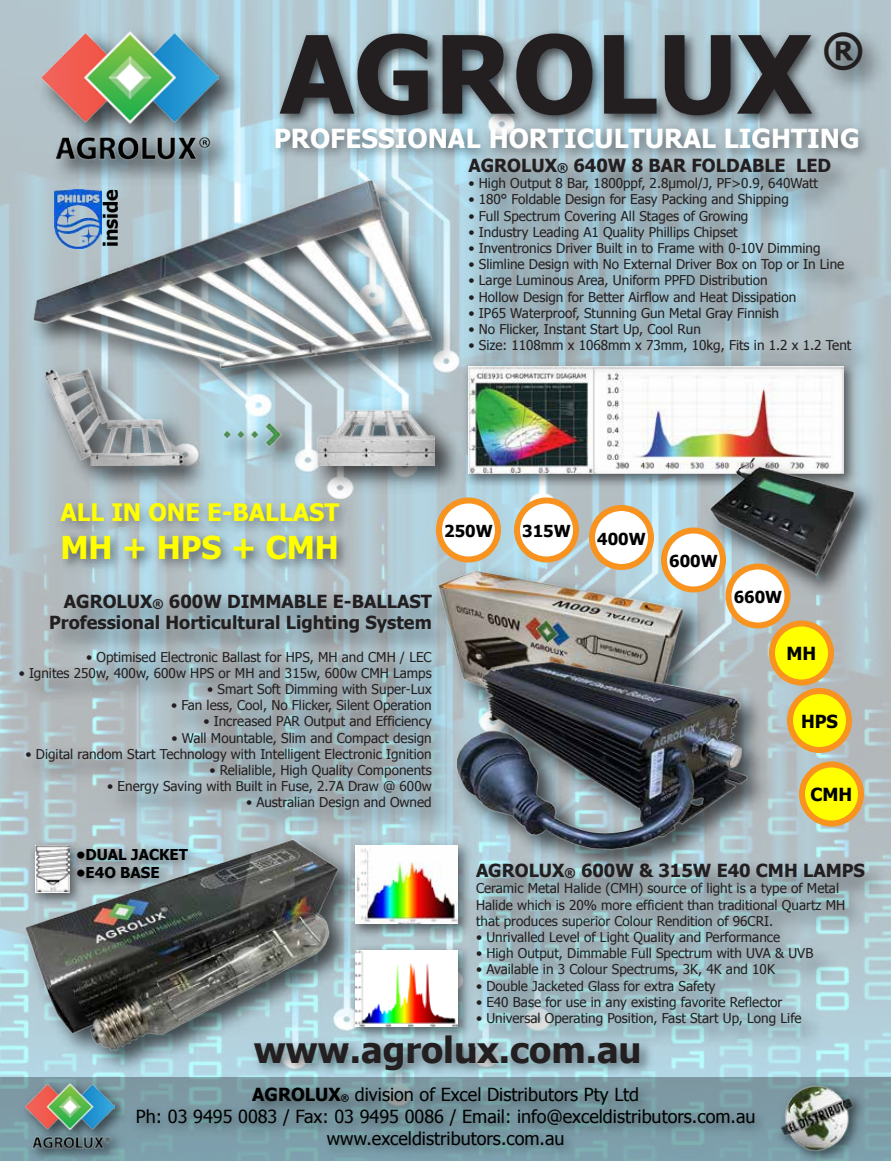
<style>
.page{position:relative;width:891px;height:1161px;background:#fff}
.page>*{position:absolute;margin:0;border:0;box-sizing:border-box;transform-origin:0 0}
.t1{font:700 108px "Tahoma";color:#231f20}
.t2{font:700 45px "Tahoma";color:#231f20}
.t3{font:700 36px "Tahoma";color:#231f20}
.t4{font:700 31.5px "Tahoma";color:#ff0}
.t5{font:700 26.25px "Tahoma";color:#fff}
.t6{font:700 24px "Tahoma";color:#ff0}
.t7{font:700 19.5px "Tahoma";color:#000}
.t8{font:18px/21.6px "Tahoma";color:#000100;text-align:center}
.t9{font:700 18px/21.6px "Tahoma";color:#231f20;text-align:right}
.t10{font:700 18px "Tahoma";color:#000}
.t11{font:700 16.5px "Tahoma";color:#000}
.t12{font:700 15px "Tahoma";color:#000}
.t13{font:13.5px/16.2px "Tahoma";color:#231f20}
.s1{font-size:12px}
.s2{font-weight:700}
.s3{font-weight:700;font-size:9px}
</style>
<div class="page">
<img style="left:0;top:0;width:891px;height:1077px">
<svg style="left:0;top:1077px;width:891px;height:84px;background:#7d9ea8"></svg>
<img style="left:263px;top:11px;width:575px;height:105px">
<img style="left:253px;top:116px;width:638px;height:50px">
<img style="left:28px;top:20px;width:224px;height:146px">
<img style="left:41px;top:32px;width:178px;height:134px">
<img style="left:810px;top:14px;width:81px;height:97px">
<img style="left:20px;top:166px;width:429px;height:217px">
<img style="left:12px;top:1063px;width:233px;height:14px">
<img style="left:10px;top:855px;width:337px;height:208px">
<img style="left:54px;top:189px;width:47px;height:60px">
<img style="left:524px;top:558px;width:193px;height:90px">
<img style="left:465px;top:564px;width:226px;height:84px">
<img style="left:758px;top:650px;width:22px;height:199px">
<img style="left:465px;top:648px;width:293px;height:201px">
<img style="left:31px;top:356px;width:429px;height:135px">
<img style="left:43px;top:366px;width:392px;height:100px">
<img style="left:134px;top:1076px;width:662px;height:85px">
<img style="left:460px;top:424px;width:403px;height:69px">
<img style="left:468px;top:424px;width:376px;height:50px">
<img style="left:699px;top:445px;width:189px;height:163px">
<img style="left:704px;top:457px;width:157px;height:123px">
<img style="left:772px;top:1077px;width:100px;height:84px">
<img style="left:780px;top:1080px;width:75px;height:75px">
<img style="left:17px;top:1075px;width:117px;height:86px">
<img style="left:26px;top:1084px;width:89px;height:67px">
<img style="left:245px;top:1022px;width:416px;height:68px">
<img style="left:456px;top:144px;width:435px;height:280px">
<div style="left:802px;top:765px;width:59px;height:59px;background:#ff0;border-radius:50%"></div>
<div style="left:799px;top:762px;width:65px;height:65px;border:6px solid #f7931e;border-radius:50%"></div>
<div style="left:790px;top:691px;width:59px;height:59px;background:#ff0;border-radius:50%"></div>
<div style="left:787px;top:688px;width:65px;height:65px;border:6px solid #f7931e;border-radius:50%"></div>
<div style="left:772px;top:624px;width:59px;height:59px;background:#ff0;border-radius:50%"></div>
<div style="left:769px;top:621px;width:65px;height:65px;border:6px solid #f7931e;border-radius:50%"></div>
<div style="left:592px;top:508px;width:59px;height:59px;background:#fff;border-radius:50%"></div>
<div style="left:589px;top:505px;width:65px;height:65px;border:6px solid #f7931e;border-radius:50%"></div>
<div style="left:517px;top:501px;width:59px;height:59px;background:#fff;border-radius:50%"></div>
<div style="left:514px;top:498px;width:65px;height:65px;border:6px solid #f7931e;border-radius:50%"></div>
<div style="left:664px;top:531px;width:59px;height:59px;background:#fff;border-radius:50%"></div>
<div style="left:661px;top:528px;width:65px;height:65px;border:6px solid #f7931e;border-radius:50%"></div>
<img style="left:26px;top:855px;width:62px;height:58px">
<img style="left:35px;top:855px;width:32px;height:38px">
<img style="left:0;top:590px;width:465px;height:265px">
<img style="left:464px;top:849px;width:427px;height:217px">
<div style="left:729px;top:567px;width:59px;height:59px;background:#fff;border-radius:50%"></div>
<div style="left:726px;top:564px;width:64px;height:65px;border:6px solid #f7931e;border-radius:50%"></div>
<img style="left:0;top:491px;width:524px;height:99px">
<img style="left:346px;top:941px;width:132px;height:105px">
<img style="left:356px;top:950px;width:101px;height:76px">
<img style="left:347px;top:836px;width:130px;height:108px">
<img style="left:355px;top:846px;width:103px;height:78px">
<img style="left:67px;top:838px;width:141px;height:61px">
<h1 class="t1" style="left:280px;top:-1px;width:533px">AGROLUX</h1>
<h2 class="t2" style="left:822px;top:18px;width:43px">®</h2>
<h3 class="t7" style="left:97px;top:247px;width:60px;rotate:-90deg">inside</h3>
<h3 class="t5" style="left:274px;top:120px;width:588px">PROFESSIONAL HORTICULTURAL LIGHTING</h3>
<h3 class="t9" style="left:469px;top:154px;width:364px">AGROLUX<span class="s1">®</span> 640W 8 BAR FOLDABLE LED</h3>
<p class="t13" style="left:469px;top:175px;width:351px">• High Output 8 Bar, 1800ppf, 2.8µmol/J, PF&gt;0.9, 640Watt</p>
<p class="t13" style="left:469px;top:191px;width:322px">• 180° Foldable Design for Easy Packing and Shipping</p>
<p class="t13" style="left:469px;top:207px;width:281px">• Full Spectrum Covering All Stages of Growing</p>
<p class="t13" style="left:469px;top:223px;width:271px">• Industry Leading A1 Quality Phillips Chipset</p>
<p class="t13" style="left:469px;top:239px;width:354px">• Inventronics Driver Built in to Frame with 0-10V Dimming</p>
<p class="t13" style="left:469px;top:256px;width:377px">• Slimline Design with No External Driver Box on Top or In Line</p>
<p class="t13" style="left:469px;top:272px;width:301px">• Large Luminous Area, Uniform PPFD Distribution</p>
<p class="t13" style="left:469px;top:288px;width:329px">• Hollow Design for Better Airflow and Heat Dissipation</p>
<p class="t13" style="left:469px;top:304px;width:312px">• IP65 Waterproof, Stunning Gun Metal Gray Finnish</p>
<p class="t13" style="left:469px;top:320px;width:234px">• No Flicker, Instant Start Up, Cool Run</p>
<p class="t13" style="left:469px;top:337px;width:384px">• Size: 1108mm x 1068mm x 73mm, 10kg, Fits in 1.2 x 1.2 Tent</p>
<h3 class="t6" style="left:60px;top:495px;width:280px">ALL IN ONE E-BALLAST</h3>
<h3 class="t4" style="left:60px;top:525px;width:280px">MH + HPS + CMH</h3>
<p class="t11" style="left:444px;top:519px;width:50px">250W</p>
<p class="t11" style="left:522px;top:519px;width:50px">315W</p>
<h3 class="t9" style="left:49px;top:589px;width:384px">AGROLUX<span class="s1">®</span> 600W DIMMABLE E-BALLAST<br>Professional Horticultural Lighting System</h3>
<p class="t13" style="left:86px;top:648px;width:347px">• Optimised Electronic Ballast for HPS, MH and CMH / LEC</p>
<p class="t13" style="left:19px;top:664px;width:415px">• Ignites 250w, 400w, 600w HPS or MH and 315w, 600w CMH Lamps</p>
<p class="t13" style="left:207px;top:680px;width:226px">• Smart Soft Dimming with Super-Lux</p>
<p class="t13" style="left:171px;top:697px;width:262px">• Fan less, Cool, No Flicker, Silent Operation</p>
<p class="t13" style="left:203px;top:713px;width:230px">• Increased PAR Output and Efficiency</p>
<p class="t13" style="left:171px;top:729px;width:262px">• Wall Mountable, Slim and Compact design</p>
<p class="t13" style="left:26px;top:745px;width:408px">• Digital random Start Technology with Intelligent Electronic Ignition</p>
<p class="t13" style="left:209px;top:761px;width:224px">• Relialible, High Quality Components</p>
<p class="t13" style="left:107px;top:778px;width:326px">• Energy Saving with Built in Fuse, 2.7A Draw @ 600w</p>
<p class="t13" style="left:246px;top:794px;width:187px">• Australian Design and Owned</p>
<p class="t11" style="left:597px;top:527px;width:50px">400W</p>
<p class="t11" style="left:669px;top:549px;width:50px">600W</p>
<p class="t11" style="left:734px;top:585px;width:50px">660W</p>
<h3 class="t10" style="left:787px;top:641px;width:31px">MH</h3>
<h3 class="t10" style="left:801px;top:708px;width:38px">HPS</h3>
<h3 class="t10" style="left:811px;top:782px;width:43px">CMH</h3>
<p class="t12" style="left:76px;top:844px;width:113px">•DUAL JACKET</p>
<p class="t12" style="left:76px;top:862px;width:85px">•E4O BASE</p>
<h3 class="t9" style="left:476px;top:859px;width:390px">AGROLUX<span class="s1">®</span> 600W &amp; 315W E40 CMH LAMPS</h3>
<p class="t13" style="left:476px;top:880px;width:371px">Ceramic Metal Halide (CMH) source of light is a type of Metal<br>Halide which is 20% more efficient than traditional Quartz MH that produces superior Colour Rendition of 96CRI.</p>
<p class="t13" style="left:476px;top:928px;width:306px">• Unrivalled Level of Light Quality and Performance</p>
<p class="t13" style="left:476px;top:945px;width:339px">• High Output, Dimmable Full Spectrum with UVA &amp; UVB</p>
<p class="t13" style="left:476px;top:961px;width:300px">• Available in 3 Colour Spectrums, 3K, 4K and 10K</p>
<p class="t13" style="left:476px;top:977px;width:241px">• Double Jacketed Glass for extra Safety</p>
<p class="t13" style="left:476px;top:993px;width:308px">• E40 Base for use in any existing favorite Reflector</p>
<p class="t13" style="left:476px;top:1009px;width:327px">• Universal Operating Position, Fast Start Up, Long Life</p>
<h3 class="t3" style="left:254px;top:1025px;width:389px">www.agrolux.com.au</h3>
<h3 class="t8" style="left:136px;top:1083px;width:621px"><span class="s2">AGROLUX</span><span class="s3">®</span> division of Excel Distributors Pty Ltd<br>Ph: 03 9495 0083 / Fax: 03 9495 0086 / Email: info@exceldistributors.com.au www.exceldistributors.com.au</h3>
</div>
